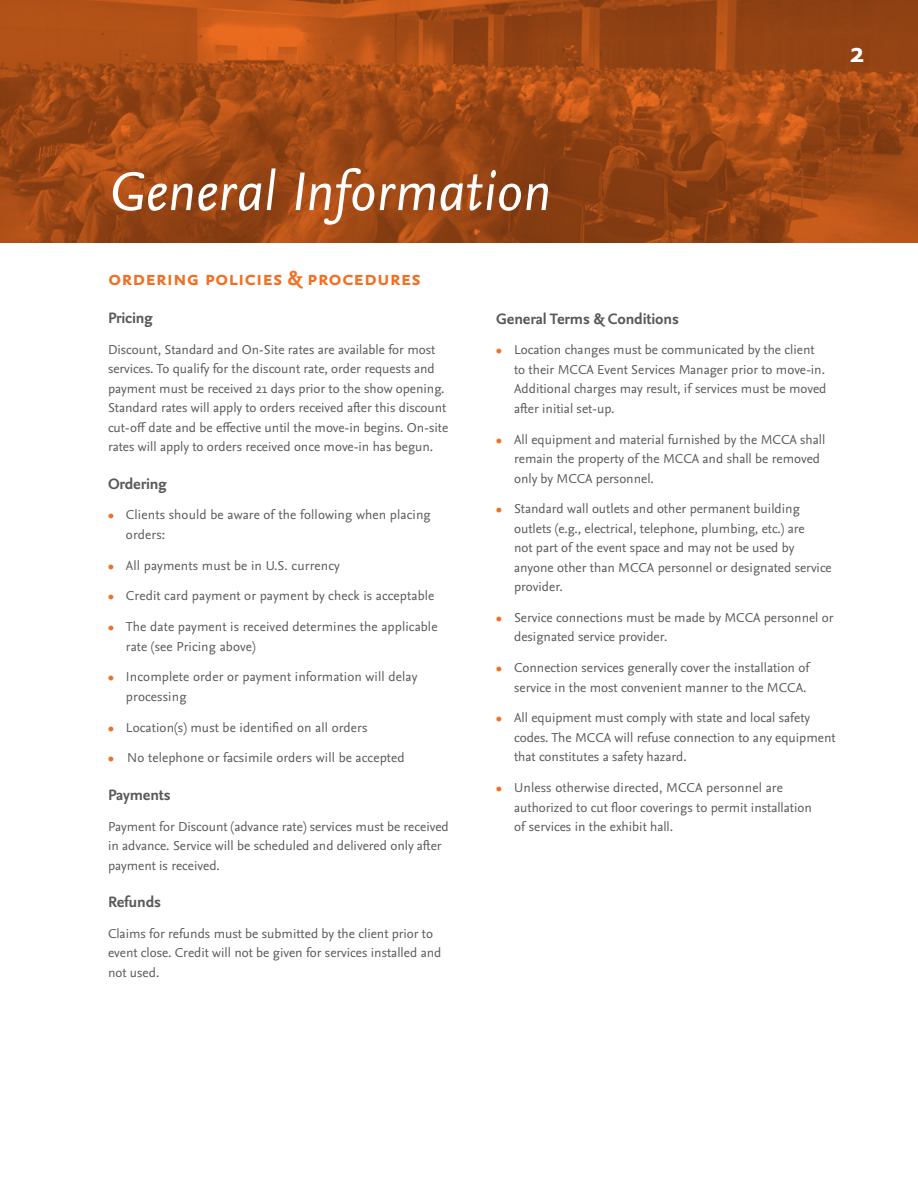
<style>
.page{position:relative;width:918px;height:1188px;background:#fff}
.page>*{position:absolute;margin:0;border:0;box-sizing:border-box;transform-origin:0 0}
.t1{font:italic 57px "Nexus Sans Pro";color:#fff}
.t2{font:700 30px "Nexus Sans Pro";color:#fff}
.t3{font:700 21px "Nexus Sans Pro";color:#f36f21}
.t4{font:700 15.75px "Nexus Sans Pro";letter-spacing:-.02em;color:#58595b}
.t5{font:13.5px/19.5px "Nexus Sans Pro";color:#58595b}
.s1{font-weight:700;color:#f36f21}
</style>
<div class="page">
<svg style="left:0;top:0;width:918px;height:243px;background:#a04915"></svg>
<h2 class="t2" style="left:850px;top:30px;width:15px">2</h2>
<h1 class="t1" style="left:108px;top:149px;width:443px">General Information</h1>
<h3 class="t3" style="left:108px;top:263px;width:315px">ordering policies &amp; procedures</h3>
<p class="t4" style="left:108px;top:306px;width:46px">Pricing</p>
<p class="t5" style="left:108px;top:339px;width:342px">Discount, Standard and On-Site rates are available for most services. To qualify for the discount rate, order requests and payment must be received 21 days prior to the show opening.<br>Standard rates will apply to orders received after this discount cut-off date and be effective until the move-in begins. On-site rates will apply to orders received once move-in has begun.</p>
<p class="t4" style="left:108px;top:472px;width:60px">Ordering</p>
<p class="t5" style="left:126px;top:504px;width:306px;text-indent:-18px"><span class="s1">•</span> Clients should be aware of the following when placing orders:</p>
<p class="t5" style="left:108px;top:555px;width:233px"><span class="s1">•</span> All payments must be in U.S. currency</p>
<p class="t5" style="left:108px;top:585px;width:328px"><span class="s1">•</span> Credit card payment or payment by check is acceptable</p>
<p class="t5" style="left:126px;top:616px;width:313px;text-indent:-18px"><span class="s1">•</span> The date payment is received determines the applicable rate (see Pricing above)</p>
<p class="t5" style="left:126px;top:666px;width:293px;text-indent:-18px"><span class="s1">•</span> Incomplete order or payment information will delay processing</p>
<p class="t5" style="left:108px;top:717px;width:261px"><span class="s1">•</span> Location(s) must be identified on all orders</p>
<p class="t5" style="left:108px;top:747px;width:298px"><span class="s1">•</span> No telephone or facsimile orders will be accepted</p>
<p class="t4" style="left:108px;top:783px;width:64px">Payments</p>
<p class="t5" style="left:108px;top:816px;width:342px">Payment for Discount (advance rate) services must be received in advance. Service will be scheduled and delivered only after payment is received.</p>
<p class="t4" style="left:108px;top:890px;width:55px">Refunds</p>
<p class="t5" style="left:108px;top:923px;width:335px">Claims for refunds must be submitted by the client prior to event close. Credit will not be given for services installed and not used.</p>
<p class="t4" style="left:496px;top:307px;width:184px">General Terms &amp; Conditions</p>
<p class="t5" style="left:514px;top:339px;width:314px;text-indent:-18px"><span class="s1">•</span> Location changes must be communicated by the client to their MCCA Event Services Manager prior to move-in.<br>Additional charges may result, if services must be moved after initial set-up.</p>
<p class="t5" style="left:514px;top:429px;width:313px;text-indent:-18px"><span class="s1">•</span> All equipment and material furnished by the MCCA shall remain the property of the MCCA and shall be removed only by MCCA personnel.</p>
<p class="t5" style="left:514px;top:498px;width:319px;text-indent:-18px"><span class="s1">•</span> Standard wall outlets and other permanent building outlets (e.g., electrical, telephone, plumbing, etc.) are<br>not part of the event space and may not be used by anyone other than MCCA personnel or designated service provider.</p>
<p class="t5" style="left:514px;top:607px;width:321px;text-indent:-18px"><span class="s1">•</span> Service connections must be made by MCCA personnel or designated service provider.</p>
<p class="t5" style="left:496px;top:657px;width:315px;text-align:right"><span class="s1">•</span> Connection services generally cover the installation of service in the most convenient manner to the MCCA.</p>
<p class="t5" style="left:514px;top:708px;width:323px;text-indent:-18px"><span class="s1">•</span> All equipment must comply with state and local safety codes. The MCCA will refuse connection to any equipment that constitutes a safety hazard.</p>
<p class="t5" style="left:514px;top:777px;width:299px;text-indent:-18px"><span class="s1">•</span> Unless otherwise directed, MCCA personnel are authorized to cut floor coverings to permit installation of services in the exhibit hall.</p>
</div>
